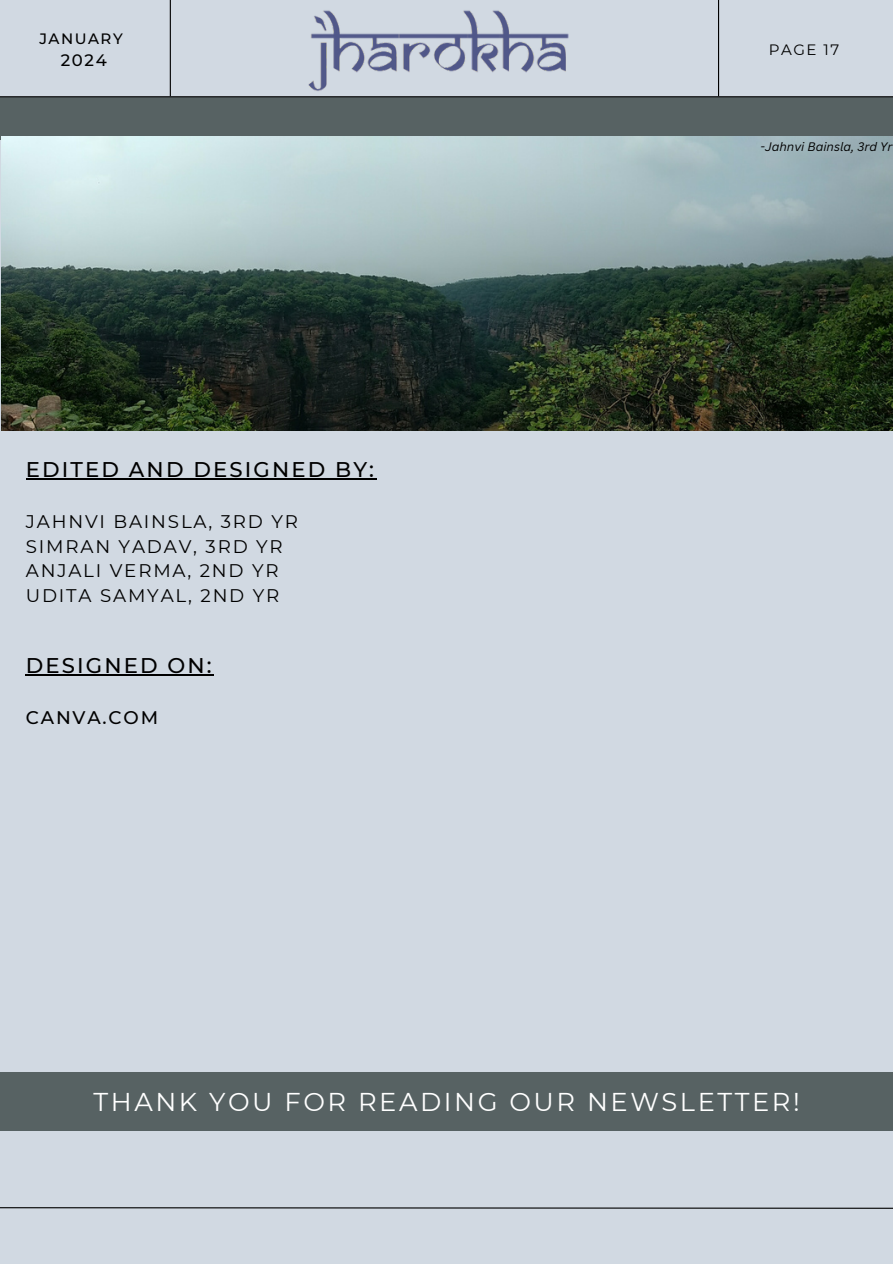
<style>
.page{position:relative;width:893px;height:1264px;background:#fff}
.page>*{position:absolute;margin:0;border:0;box-sizing:border-box;transform-origin:0 0}
.t1{font:25.8px "Montserrat";letter-spacing:.1em;color:#fff}
.t2{font:500 21.3px "Montserrat";letter-spacing:.1em;color:#000}
.t3{font:18.3px/24.8px "Montserrat";letter-spacing:.1em;color:#000}
.t4{font:500 18.3px "Montserrat";letter-spacing:.1em;color:#000}
.t5{font:500 16.5px "Montserrat";color:#000}
.t6{font:500 15px "Montserrat";letter-spacing:.1em;color:#000}
.t7{font:15px "Montserrat";letter-spacing:.1em;color:#000}
.t8{font:italic 12px "Canva Sans";color:#000}
</style>
<div class="page">
<div style="left:0;top:0;width:892px;height:1263px;background:#d1d9e2"></div>
<div style="left:0;top:97px;width:892px;height:43px;background:#576263"></div>
<hr style="left:0;top:96px;width:892px;height:1px;background:#000">
<hr style="left:170px;top:0;width:1px;height:96px;background:#000">
<hr style="left:718px;top:0;width:1px;height:96px;background:#000">
<svg style="left:0;top:1207px;width:892px;height:2px;background:#5a5d61"></svg>
<div style="left:0;top:1072px;width:892px;height:58px;background:#576263"></div>
<img style="left:2px;top:137px;width:890px;height:293px">
<img style="left:308px;top:10px;width:261px;height:81px">
<hr style="left:26px;top:478px;width:350px;height:1px;background:#000">
<hr style="left:26px;top:674px;width:188px;height:1px;background:#000">
<h2 class="t6" style="left:39px;top:29px;width:85px">JANUARY</h2>
<h2 class="t5" style="left:61px;top:50px;width:47px">2024</h2>
<h4 class="t2" style="left:26px;top:456px;width:350px">EDITED AND DESIGNED BY:</h4>
<h2 class="t3" style="left:26px;top:509px;width:273px">JAHNVI BAINSLA, 3RD YR<br>SIMRAN YADAV, 3RD YR<br>ANJALI VERMA, 2ND YR<br>UDITA SAMYAL, 2ND YR</h2>
<h3 class="t2" style="left:26px;top:652px;width:187px">DESIGNED ON:</h3>
<h1 class="t4" style="left:26px;top:706px;width:134px">CANVA.COM</h1>
<p class="t7" style="left:768px;top:40px;width:72px">PAGE 17</p>
<p class="t8" style="left:760px;top:138px;width:133px">-Jahnvi Bainsla, 3rd Yr</p>
<p class="t1" style="left:94px;top:1085px;width:707px">THANK YOU FOR READING OUR NEWSLETTER!</p>
</div>
